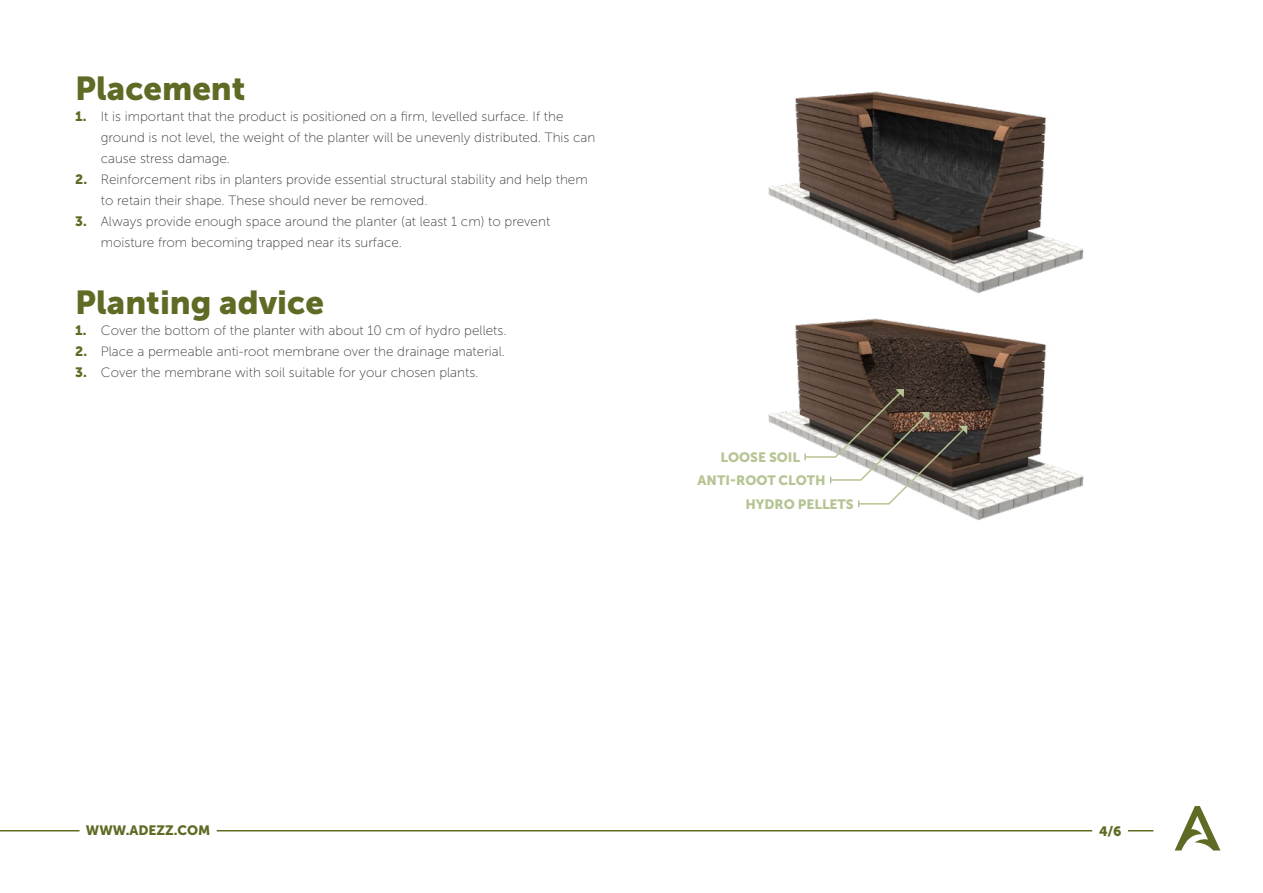
<style>
.page{position:relative;width:1263px;height:893px;background:#fff}
.page>*{position:absolute;margin:0;border:0;box-sizing:border-box;transform-origin:0 0}
.t1{font:33px "Museo Sans 900";color:#5f6b24}
.t2{font:13.5px/21px "Museo Sans 100";color:#3c3c3b}
.t3{font:13.5px "Museo Sans 900";color:#b6c494}
.t4{font:13.5px "Museo Sans 900";color:#5f6b24}
.s1{font-family:"Museo Sans 900";color:#5f6b24}
</style>
<div class="page">
<svg style="left:1175px;top:806px;width:45px;height:44px"></svg>
<svg style="left:1128px;top:830px;width:25px;height:1px"></svg>
<hr style="left:0;top:830px;width:80px;height:1px;background:#5f6b24">
<hr style="left:217px;top:830px;width:875px;height:1px;background:#5f6b24">
<img style="left:768px;top:318px;width:316px;height:203px">
<img style="left:768px;top:91px;width:316px;height:203px">
<svg style="left:804px;top:389px;width:163px;height:118px"></svg>
<h1 class="t1" style="left:75px;top:70px;width:172px">Placement</h1>
<p class="t2" style="left:101px;top:106px;width:496px;text-indent:-26px"><span class="s1">1.</span> It is important that the product is positioned on a firm, levelled surface. If the ground is not level, the weight of the planter will be unevenly distributed. This can cause stress damage.</p>
<p class="t2" style="left:101px;top:169px;width:488px;text-indent:-26px"><span class="s1">2.</span> Reinforcement ribs in planters provide essential structural stability and help them to retain their shape. These should never be removed.</p>
<p class="t2" style="left:101px;top:211px;width:451px;text-indent:-26px"><span class="s1">3.</span> Always provide enough space around the planter (at least 1 cm) to prevent moisture from becoming trapped near its surface.</p>
<h1 class="t1" style="left:75px;top:284px;width:250px">Planting advice</h1>
<p class="t2" style="left:75px;top:320px;width:433px"><span class="s1">1.</span> Cover the bottom of the planter with about 10 cm of hydro pellets.</p>
<p class="t2" style="left:75px;top:341px;width:431px"><span class="s1">2.</span> Place a permeable anti-root membrane over the drainage material.</p>
<p class="t2" style="left:75px;top:362px;width:405px"><span class="s1">3.</span> Cover the membrane with soil suitable for your chosen plants.</p>
<p class="t3" style="left:720px;top:450px;width:81px">LOOSE SOIL</p>
<p class="t3" style="left:698px;top:473px;width:129px">ANTI-ROOT CLOTH</p>
<p class="t3" style="left:745px;top:497px;width:110px">HYDRO PELLETS</p>
<p class="t4" style="left:86px;top:823px;width:126px">WWW.ADEZZ.COM</p>
<p class="t4" style="left:1099px;top:823px;width:24px">4/6</p>
</div>
